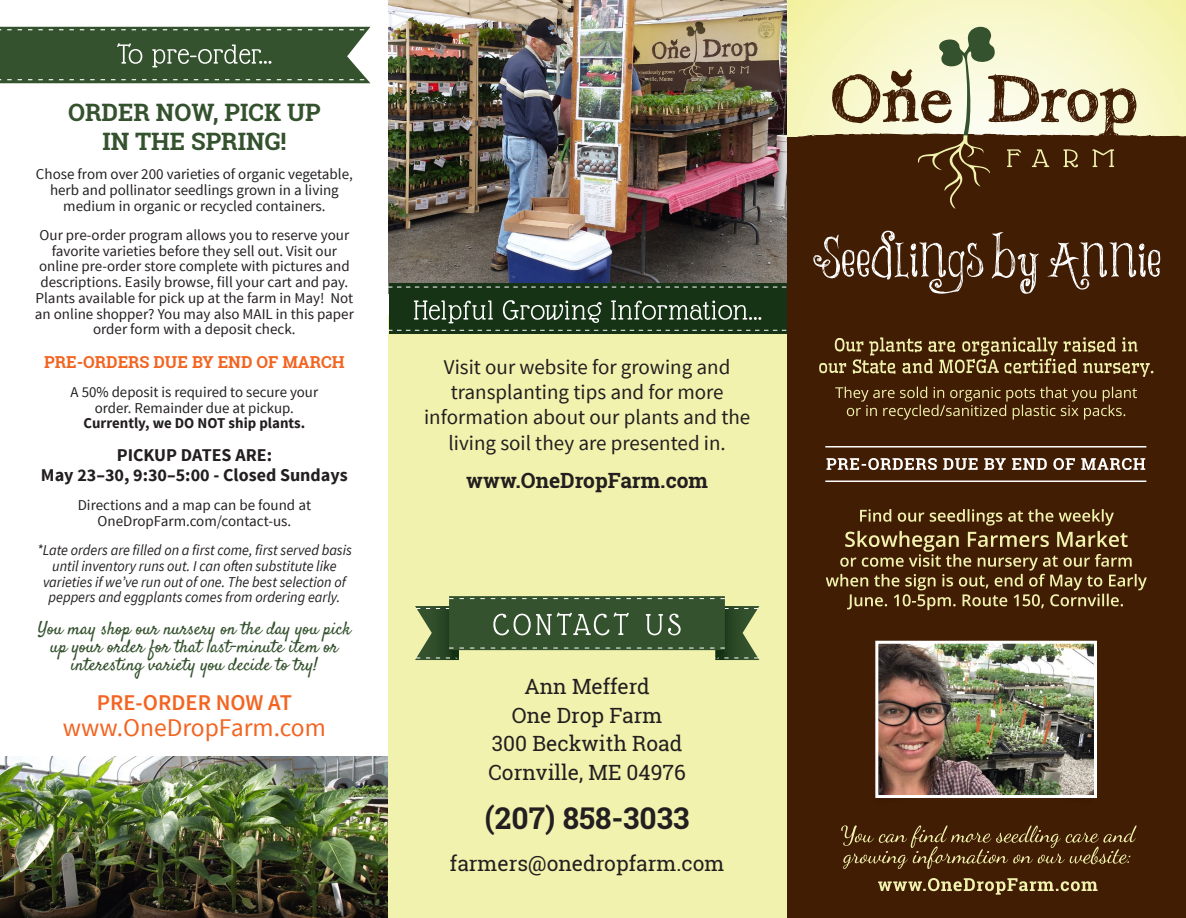
<style>
.page{position:relative;width:1186px;height:918px;background:#fff}
.page>*{position:absolute;margin:0;border:0;box-sizing:border-box;transform-origin:0 0}
.t1{font:700 30px "Roboto Slab";color:#231f20}
.t2{font:25.5px "Source Sans Pro";color:#f36421}
.t3{font:700 24px/28.8px "Roboto Slab";color:#34522d;text-align:center}
.t4{font:600 22.5px "Source Sans Pro";color:#f36421}
.t5{font:21px/25.2px "Source Sans Pro";color:#231f20;text-align:center}
.t6{font:21px/28.5px "Roboto Slab";color:#231f20;text-align:center}
.t7{font:700 21px "Roboto Slab";color:#231f20}
.t8{font:18px/18px "Satisfy";color:#34522d;text-align:center}
.t9{font:700 18px/19.5px "Source Sans Pro";color:#231f20;text-align:center}
.t10{font:700 16.5px "Roboto Slab";color:#f36421}
.t11{font:15px/15.8px "Source Sans Pro";color:#231f20;text-align:center}
.t12{font:italic 15px/15.8px "Source Sans Pro";color:#231f20;text-align:center;scale:.95 1}
.s1{font-weight:700}
</style>
<div class="page">
<svg style="left:786px;top:0;width:400px;height:23px;background:#f5f4ba"></svg>
<div style="left:786px;top:138px;width:400px;height:780px;background:#411d04"></div>
<svg style="left:786px;top:23px;width:400px;height:186px"></svg>
<svg style="left:878px;top:878px;width:219px;height:17px"></svg>
<svg style="left:841px;top:825px;width:295px;height:44px"></svg>
<img style="left:879px;top:645px;width:214px;height:149px">
<div style="left:875px;top:641px;width:222px;height:157px;border:3px solid #fff"></div>
<img style="left:0;top:756px;width:388px;height:162px">
<div style="left:388px;top:316px;width:398px;height:602px;background:#f1f2ae"></div>
<img style="left:389px;top:0;width:397px;height:284px">
<div style="left:389px;top:284px;width:397px;height:50px;background:#163415"></div>
<svg style="left:388px;top:287px;width:398px;height:1px"></svg>
<svg style="left:388px;top:330px;width:398px;height:1px"></svg>
<svg style="left:414px;top:300px;width:347px;height:23px"></svg>
<svg style="left:415px;top:596px;width:344px;height:64px"></svg>
<svg style="left:0;top:27px;width:370px;height:56px;background:#445f3d"></svg>
<svg style="left:826px;top:509px;width:321px;height:101px"></svg>
<svg style="left:835px;top:387px;width:302px;height:33px"></svg>
<hr style="left:825px;top:446px;width:321px;height:2px;background:#fff">
<hr style="left:825px;top:481px;width:321px;height:1px;background:#fff">
<svg style="left:819px;top:337px;width:334px;height:40px"></svg>
<svg style="left:813px;top:231px;width:347px;height:63px"></svg>
<svg style="left:826px;top:458px;width:319px;height:12px"></svg>
<p class="t3" style="left:68px;top:98px;width:254px">ORDER NOW, PICK UP<br>IN THE SPRING!</p>
<p class="t11" style="left:36px;top:167px;width:318px">Chose from over 200 varieties of organic vegetable, herb and pollinator seedlings grown in a living medium in organic or recycled containers.</p>
<p class="t11" style="left:35px;top:227px;width:320px">Our pre-order program allows you to reserve your favorite varieties before they sell out. Visit our online pre-order store complete with pictures and descriptions. Easily browse, fill your cart and pay.<br>Plants available for pick up at the farm in May! Not an online shopper? You may also MAIL in this paper order form with a deposit check.</p>
<p class="t10" style="left:44px;top:350px;width:302px">PRE-ORDERS DUE BY END OF MARCH</p>
<p class="t11" style="left:71px;top:384px;width:249px">A 50% deposit is required to secure your order. Remainder due at pickup.<br><span class="s1">Currently, we DO NOT ship plants.</span></p>
<p class="t9" style="left:41px;top:446px;width:308px">PICKUP DATES ARE:<br>May 23–30, 9:30–5:00 - Closed Sundays</p>
<p class="t11" style="left:78px;top:498px;width:235px">Directions and a map can be found at<br>OneDropFarm.com/contact-us.</p>
<p class="t12" style="left:37px;top:542px;width:333px">*Late orders are filled on a first come, first served basis until inventory runs out. I can often substitute like varieties if we’ve run out of one. The best selection of peppers and eggplants comes from ordering early.</p>
<p class="t8" style="left:38px;top:621px;width:315px">You may shop our nursery on the day you pick up your order for that last-minute item or interesting variety you decide to try!</p>
<p class="t4" style="left:97px;top:689px;width:197px">PRE-ORDER NOW AT</p>
<p class="t2" style="left:63px;top:712px;width:264px">www.OneDropFarm.com</p>
<p class="t5" style="left:424px;top:355px;width:328px">Visit our website for growing and transplanting tips and for more information about our plants and the living soil they are presented in.</p>
<p class="t7" style="left:466px;top:466px;width:243px">www.OneDropFarm.com</p>
<p class="t6" style="left:488px;top:672px;width:199px">Ann Mefferd<br>One Drop Farm<br>300 Beckwith Road<br>Cornville, ME 04976</p>
<p class="t1" style="left:485px;top:798px;width:206px">(207) 858-3033</p>
<p class="t6" style="left:450px;top:849px;width:276px">farmers@onedropfarm.com</p>
</div>
